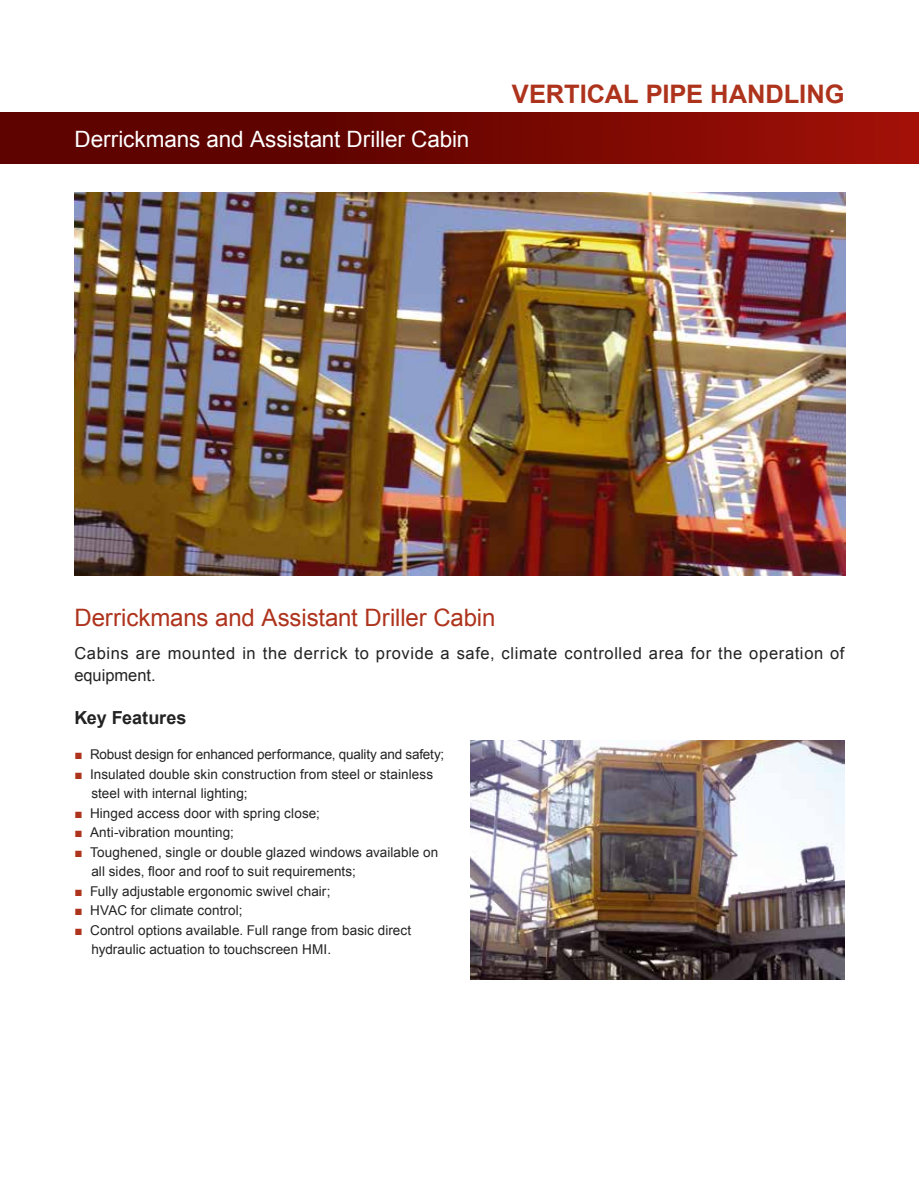
<style>
.page{position:relative;width:919px;height:1191px;background:#fff}
.page>*{position:absolute;margin:0;border:0;box-sizing:border-box;transform-origin:0 0}
.t1{font:700 25.5px "Arial";color:#ae331c}
.t2{font:24px "Arial";letter-spacing:-.005em;color:#ae331c}
.t3{font:22.5px "Arial";letter-spacing:-.005em;color:#fff}
.t4{font:700 18px "Arial";color:#232323}
.t5{font:16.5px/22.5px "Arial";letter-spacing:.04em;color:#232323}
.t6{font:13.5px/19.5px "Arial";letter-spacing:.005em;color:#232323}
.t7{font:13.5px "Arial";letter-spacing:-.015em;color:#232323}
.s1{color:#ae331c}
</style>
<div class="page">
<div style="left:0;top:113px;width:918px;height:51px;background:linear-gradient(to right,#4e0000,#9a0f06)"></div>
<img style="left:74px;top:192px;width:770px;height:383px">
<img style="left:470px;top:740px;width:373px;height:239px">
<h3 class="t3" style="left:74px;top:124px;width:396px">Derrickmans and Assistant Driller Cabin</h3>
<h1 class="t1" style="left:512px;top:77px;width:334px">VERTICAL PIPE HANDLING</h1>
<h2 class="t2" style="left:74px;top:602px;width:422px">Derrickmans and Assistant Driller Cabin</h2>
<p class="t5" style="left:74px;top:641px;width:771px">Cabins are mounted in the derrick to provide a safe, climate controlled area for the operation of equipment.</p>
<h3 class="t4" style="left:74px;top:706px;width:113px">KEY FEATURES</h3>
<p class="t7" style="left:74px;top:746px;width:371px"><span class="s1">■</span> Robust design for enhanced performance, quality and safety;</p>
<p class="t6" style="left:91px;top:764px;width:343px;text-indent:-17px"><span class="s1">■</span> Insulated double skin construction from steel or stainless steel with internal lighting;</p>
<p class="t6" style="left:74px;top:803px;width:247px"><span class="s1">■</span> Hinged access door with spring close;</p>
<p class="t6" style="left:74px;top:823px;width:161px"><span class="s1">■</span> Anti-vibration mounting;</p>
<p class="t6" style="left:91px;top:842px;width:348px;text-indent:-17px"><span class="s1">■</span> Toughened, single or double glazed windows available on all sides, floor and roof to suit requirements;</p>
<p class="t6" style="left:74px;top:881px;width:257px"><span class="s1">■</span> Fully adjustable ergonomic swivel chair;</p>
<p class="t6" style="left:74px;top:901px;width:169px"><span class="s1">■</span> HVAC for climate control;</p>
<p class="t6" style="left:91px;top:920px;width:321px;text-indent:-17px"><span class="s1">■</span> Control options available. Full range from basic direct hydraulic actuation to touchscreen HMI.</p>
</div>
